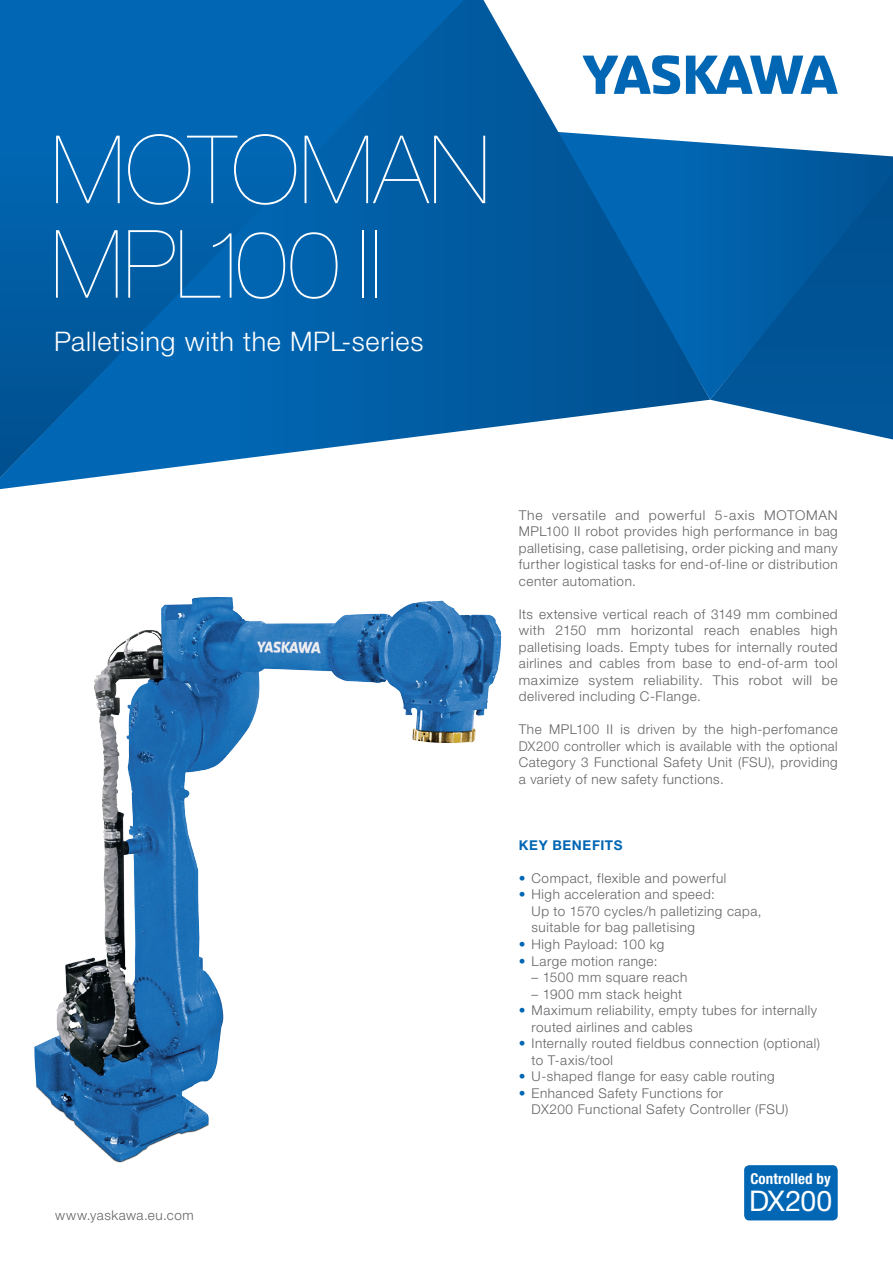
<style>
.page{position:relative;width:893px;height:1263px;background:#fff}
.page>*{position:absolute;margin:0;border:0;box-sizing:border-box;transform-origin:0 0}
.t1{font:200 94.5px/94.5px "Helvetica Neue LT Pro";letter-spacing:.005em;color:#fff}
.t2{font:28.5px "Helvetica Neue LT Pro";letter-spacing:-.01em;color:#fff}
.t3{font:300 27px "Helvetica Neue LT Pro";letter-spacing:.025em;color:#fff}
.t4{font:700 condensed 15px "Helvetica Neue LT Pro";letter-spacing:.01em;color:#fff}
.Flyer_Grundtext{font:300 13.5px/16.5px "Helvetica Neue LT Pro";letter-spacing:.04em;color:#636366;text-align:justify}
.Flyer_Grundtext_mit{font:300 13.5px/16.5px "Helvetica Neue LT Pro";letter-spacing:.04em;color:#636366}
.Flyer_Head_bold_blau{font:700 13.5px "Helvetica Neue LT Pro";letter-spacing:.045em;color:#0166b3}
.s1{color:#0166b3}
</style>
<div class="page">
<svg style="left:712px;top:400px;width:181px;height:39px"></svg>
<svg style="left:710px;top:156px;width:183px;height:244px;background:#00589d"></svg>
<svg style="left:0;top:0;width:710px;height:489px;background:#1a70b1"></svg>
<div style="left:744px;top:1165px;width:94px;height:55px;background:#0166b3;border-radius:5px"></div>
<img style="left:34px;top:597px;width:468px;height:566px">
<svg style="left:483px;top:0;width:404px;height:156px"></svg>
<svg style="left:583px;top:55px;width:97px;height:39px"></svg>
<svg style="left:686px;top:56px;width:152px;height:38px"></svg>
<p class="t1" style="left:51px;top:122px;width:441px">MOTOMAN<br>MPL100 II</p>
<p class="t3" style="left:54px;top:325px;width:371px">Palletising with the MPL-series</p>
<p class="Flyer_Grundtext" style="left:55px;top:1207px;width:140px">www.yaskawa.eu.com</p>
<p class="Flyer_Grundtext" style="left:519px;top:507px;width:320px">The versatile and powerful 5-axis MOTOMAN MPL100 II robot provides high performance in bag palletising, case palletising, order picking and many further logistical tasks for end-of-line or distribution center automation.</p>
<p class="Flyer_Grundtext" style="left:519px;top:606px;width:320px">Its extensive vertical reach of 3149 mm combined with 2150 mm horizontal reach enables high palletising loads. Empty tubes for internally routed airlines and cables from base to end-of-arm tool maximize system reliability. This robot will be delivered including C-Flange.</p>
<p class="Flyer_Grundtext" style="left:519px;top:721px;width:320px">The MPL100 II is driven by the high-perfomance DX200 controller which is available with the optional Category 3 Functional Safety Unit (FSU), providing a variety of new safety functions.</p>
<p class="Flyer_Head_bold_blau" style="left:519px;top:837px;width:105px">KEY BENEFITS</p>
<p class="Flyer_Grundtext_mit" style="left:519px;top:870px;width:209px"><span class="s1">•</span> Compact, flexible and powerful</p>
<p class="Flyer_Grundtext_mit" style="left:531px;top:886px;width:232px;text-indent:-13px"><span class="s1">•</span> High acceleration and speed:<br>Up to 1570 cycles/h palletizing capa, suitable for bag palletising</p>
<p class="Flyer_Grundtext_mit" style="left:519px;top:936px;width:147px"><span class="s1">•</span> High Payload: 100 kg</p>
<p class="Flyer_Grundtext_mit" style="left:519px;top:952px;width:140px"><span class="s1">•</span> Large motion range:</p>
<p class="Flyer_Grundtext_mit" style="left:531px;top:969px;width:157px">– 1500 mm square reach</p>
<p class="Flyer_Grundtext_mit" style="left:531px;top:985px;width:152px">– 1900 mm stack height</p>
<p class="Flyer_Grundtext_mit" style="left:531px;top:1002px;width:287px;text-indent:-13px"><span class="s1">•</span> Maximum reliability, empty tubes for internally routed airlines and cables</p>
<p class="Flyer_Grundtext_mit" style="left:531px;top:1035px;width:290px;text-indent:-13px"><span class="s1">•</span> Internally routed fieldbus connection (optional) to T-axis/tool</p>
<p class="Flyer_Grundtext_mit" style="left:519px;top:1068px;width:257px"><span class="s1">•</span> U-shaped flange for easy cable routing</p>
<p class="Flyer_Grundtext_mit" style="left:531px;top:1084px;width:258px;text-indent:-13px"><span class="s1">•</span> Enhanced Safety Functions for<br>DX200 Functional Safety Controller (FSU)</p>
<p class="t4" style="left:750px;top:1170px;width:82px">Controlled by</p>
<h2 class="t2" style="left:749px;top:1184px;width:85px">DX200</h2>
</div>
